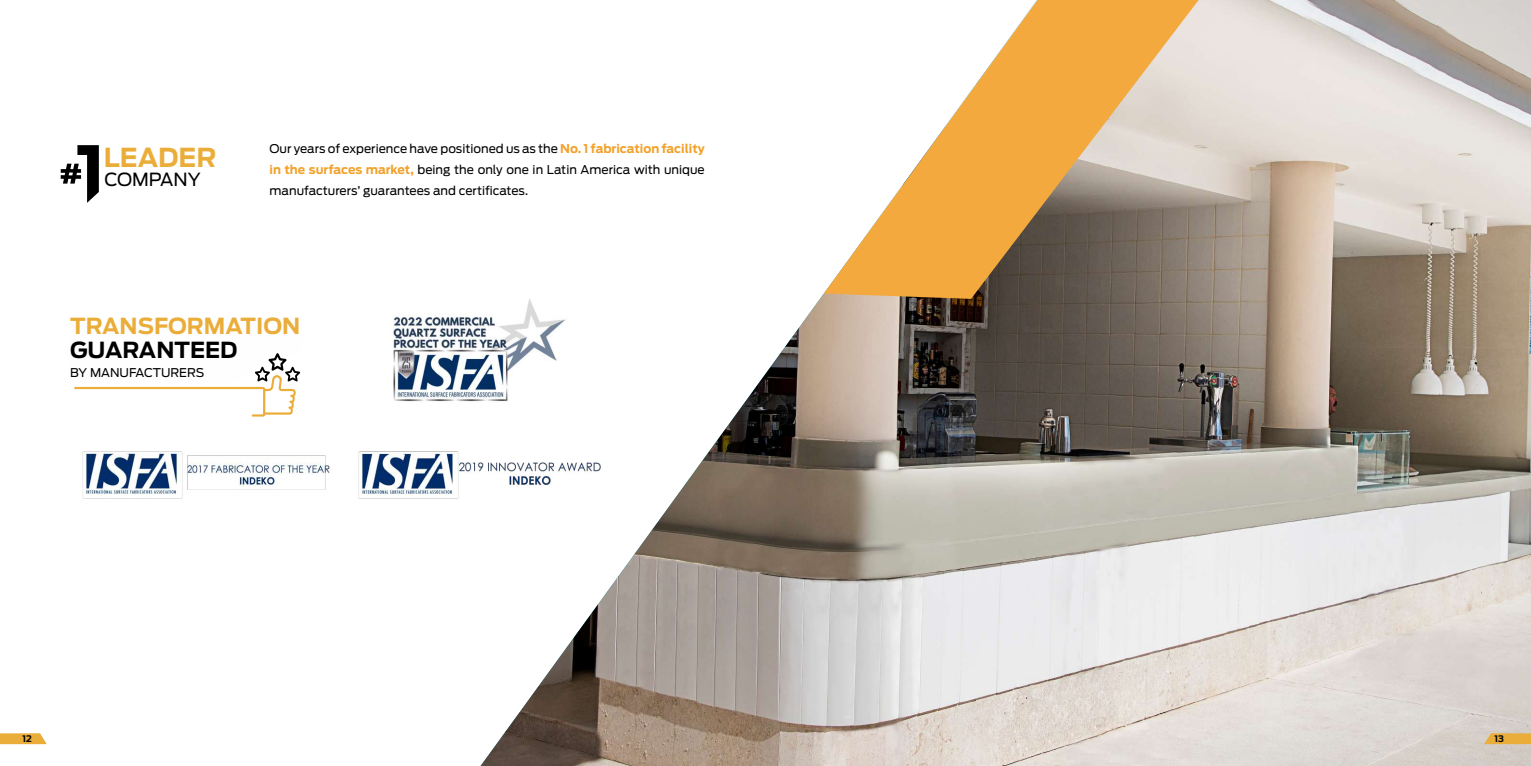
<style>
.page{position:relative;width:1531px;height:766px;background:#fff}
.page>*{position:absolute;margin:0;border:0;box-sizing:border-box;transform-origin:0 0}
.t1{font:700 26px "Antenna";color:#ebad39}
.t2{font:700 22px "Antenna";color:#ebad39}
.t3{font:700 22px "Antenna";color:#000}
.t4{font:18px "Antenna";color:#000}
.t5{font:12px/21px "Antenna";color:#000;text-align:justify}
.t6{font:700 9px "Antenna";color:#000}
.s1{font-weight:700;color:#f2a12a}
</style>
<div class="page">
<svg style="left:0;top:733px;width:47px;height:11px"></svg>
<svg style="left:61px;top:145px;width:38px;height:58px"></svg>
<img style="left:393px;top:314px;width:87px;height:87px">
<img style="left:358px;top:451px;width:122px;height:48px">
<svg style="left:74px;top:353px;width:227px;height:63px"></svg>
<img style="left:82px;top:451px;width:248px;height:48px">
<img style="left:480px;top:0;width:1051px;height:765px">
<svg style="left:824px;top:0;width:374px;height:299px"></svg>
<svg style="left:1484px;top:733px;width:47px;height:11px"></svg>
<h1 class="t1" style="left:104px;top:142px;width:114px">LEADER</h1>
<h3 class="t4" style="left:104px;top:169px;width:98px">COMPANY</h3>
<p class="t5" style="left:270px;top:138px;width:437px">Our years of experience have positioned us as the <span class="s1">No. 1 fabrication facility in the surfaces market,</span> being the only one in Latin America with unique manufacturers’ guarantees and certificates.</p>
<h2 class="t2" style="left:70px;top:313px;width:232px">TRANSFORMATION</h2>
<h2 class="t3" style="left:70px;top:336px;width:169px">GUARANTEED</h2>
<p class="t5" style="left:70px;top:362px;width:136px">BY MANUFACTURERS</p>
<p class="t6" style="left:23px;top:733px;width:11px">12</p>
<p class="t6" style="left:1494px;top:733px;width:11px">13</p>
</div>
